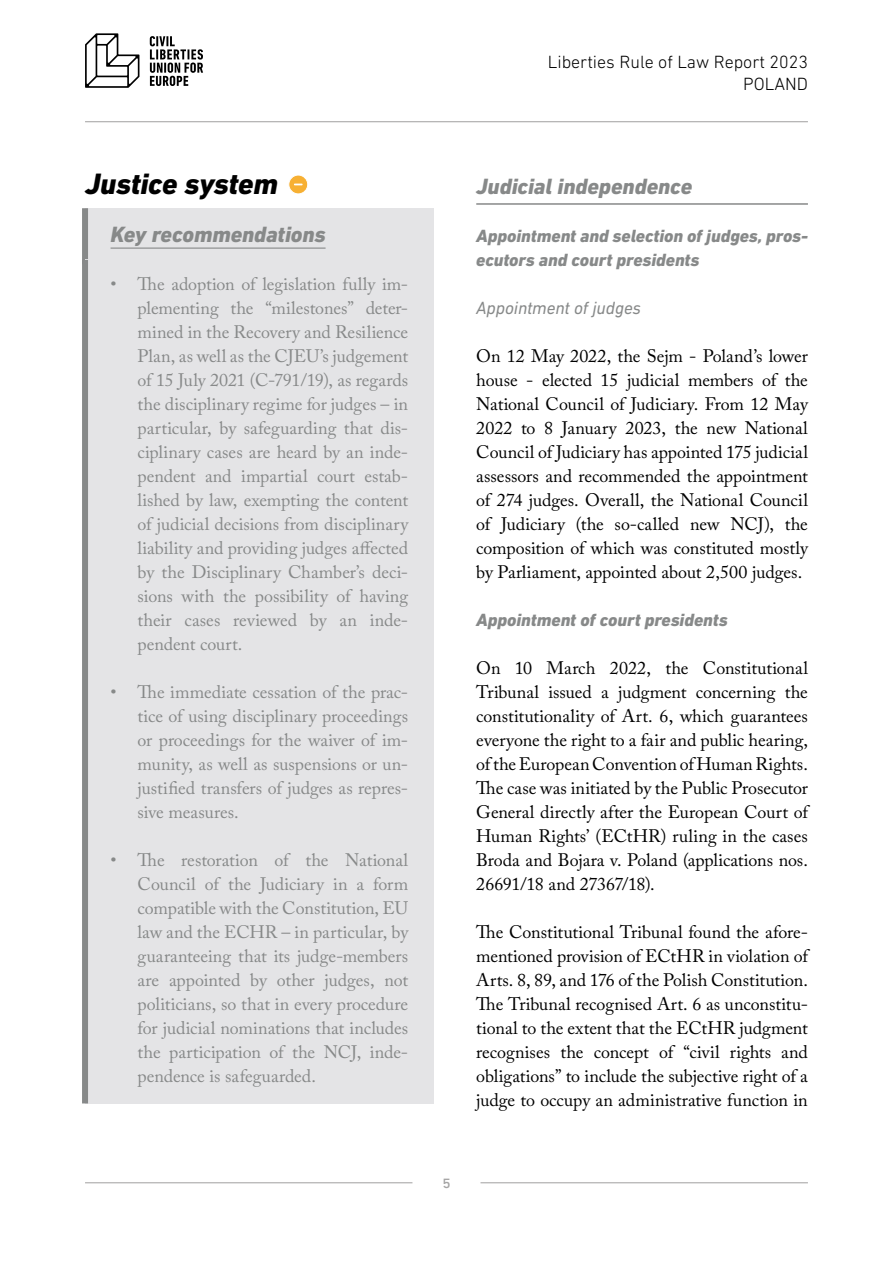
<style>
.page{position:relative;width:893px;height:1263px;background:#fff}
.page>*{position:absolute;margin:0;border:0;box-sizing:border-box;transform-origin:0 0}
.t1{font:italic 800 30px "DIN Next LT Pro";letter-spacing:-.01em;color:#000}
.t2{font:italic 800 22.5px "DIN Next LT Pro";letter-spacing:-.005em;color:#878989}
.t3{font:18px/24px "Adobe Caslon Pro";letter-spacing:-.005em;color:#000;text-align:justify}
.t4{font:18px/24px "Adobe Caslon Pro";color:#878989;text-align:justify}
.t5{font:italic 800 18px/24px "DIN Next LT Pro";letter-spacing:-.005em;color:#878989}
.t6{font:300 18px/21.6px "DIN Next LT Pro";color:#000;text-align:right}
.t7{font:italic 18px "DIN Next LT Pro";letter-spacing:-.01em;color:#878989}
.t8{font:18px "DIN Next LT Pro";color:#a6a5a5}
</style>
<div class="page">
<svg style="left:150px;top:36px;width:53px;height:50px"></svg>
<svg style="left:85px;top:33px;width:54px;height:55px"></svg>
<hr style="left:480px;top:1182px;width:328px;height:1px;background:#a6a5a5">
<hr style="left:85px;top:121px;width:723px;height:1px;background:#a6a5a5">
<hr style="left:85px;top:1182px;width:327px;height:1px;background:#a6a5a5">
<div style="left:85px;top:208px;width:349px;height:57px;background:#e4e4e6"></div>
<div style="left:82px;top:208px;width:6px;height:56px;background:#878989"></div>
<hr style="left:111px;top:248px;width:215px;height:1px;background:#878989">
<div style="left:85px;top:260px;width:349px;height:844px;background:#e4e4e6"></div>
<div style="left:82px;top:260px;width:6px;height:843px;background:#878989"></div>
<svg style="left:289px;top:175px;width:19px;height:19px"></svg>
<div style="left:289px;top:175px;width:19px;height:19px;border:1px solid #fff;border-radius:50%"></div>
<hr style="left:476px;top:203px;width:332px;height:2px;background:#878989">
<h1 class="t1" style="left:85px;top:166px;width:195px">Justice system</h1>
<p class="t2" style="left:111px;top:221px;width:216px">Key recommendations</p>
<p class="t4" style="left:138px;top:272px;width:272px;text-indent:-27px">• The adoption of legislation fully im&shy;plementing the “milestones” deter&shy;mined in the Recovery and Resilience Plan, as well as the CJEU’s judgement of 15 July 2021 (C-791/19), as regards the disciplinary regime for judges – in particular, by safeguarding that dis&shy;ciplinary cases are heard by an inde&shy;pendent and impartial court estab&shy;lished by law, exempting the content of judicial decisions from disciplinary liability and providing judges affected by the Disciplinary Chamber’s deci&shy;sions with the possibility of having their cases reviewed by an inde&shy;pendent court.</p>
<p class="t4" style="left:138px;top:680px;width:272px;text-indent:-27px">• The immediate cessation of the prac&shy;tice of using disciplinary proceedings or proceedings for the waiver of im&shy;munity, as well as suspensions or un&shy;justified transfers of judges as repres&shy;sive measures.</p>
<p class="t4" style="left:138px;top:848px;width:272px;text-indent:-27px">• The restoration of the National Council of the Judiciary in a form compatible with the Constitution, EU law and the ECHR – in particular, by guaranteeing that its judge-members are appointed by other judges, not politicians, so that in every procedure for judicial nominations that includes the participation of the NCJ, inde&shy;pendence is safeguarded.</p>
<p class="t6" style="left:548px;top:51px;width:262px">Liberties Rule of Law Report 2023<br>POLAND</p>
<p class="t2" style="left:476px;top:173px;width:217px">Judicial independence</p>
<p class="t5" style="left:476px;top:224px;width:333px">Appointment and selection of judges, pros&shy;ecutors and court presidents</p>
<p class="t7" style="left:476px;top:298px;width:166px">Appointment of judges</p>
<p class="t3" style="left:476px;top:344px;width:333px">On 12 May 2022, the Sejm - Poland’s lower house - elected 15 judicial members of the National Council of Judiciary. From 12 May 2022 to 8 January 2023, the new National Council of Judiciary has appointed 175 judicial assessors and recommended the appointment of 274 judges. Overall, the National Council of Judiciary (the so-called new NCJ), the composition of which was constituted mostly by Parliament, appointed about 2,500 judges.</p>
<p class="t5" style="left:476px;top:608px;width:253px">Appointment of court presidents</p>
<p class="t3" style="left:476px;top:656px;width:333px">On 10 March 2022, the Constitutional Tribunal issued a judgment concerning the constitutionality of Art. 6, which guarantees everyone the right to a fair and public hearing, of the European Convention of Human Rights.<br>The case was initiated by the Public Prosecutor General directly after the European Court of Human Rights’ (ECtHR) ruling in the cases Broda and Bojara v. Poland (applications nos.<br>26691/18 and 27367/18).</p>
<p class="t3" style="left:476px;top:920px;width:333px">The Constitutional Tribunal found the afore&shy;mentioned provision of ECtHR in violation of Arts. 8, 89, and 176 of the Polish Constitution.<br>The Tribunal recognised Art. 6 as unconstitu&shy;tional to the extent that the ECtHR judgment recognises the concept of “civil rights and obligations” to include the subjective right of a judge to occupy an administrative function in</p>
<p class="t8" style="left:442px;top:1172px;width:10px">5</p>
</div>
